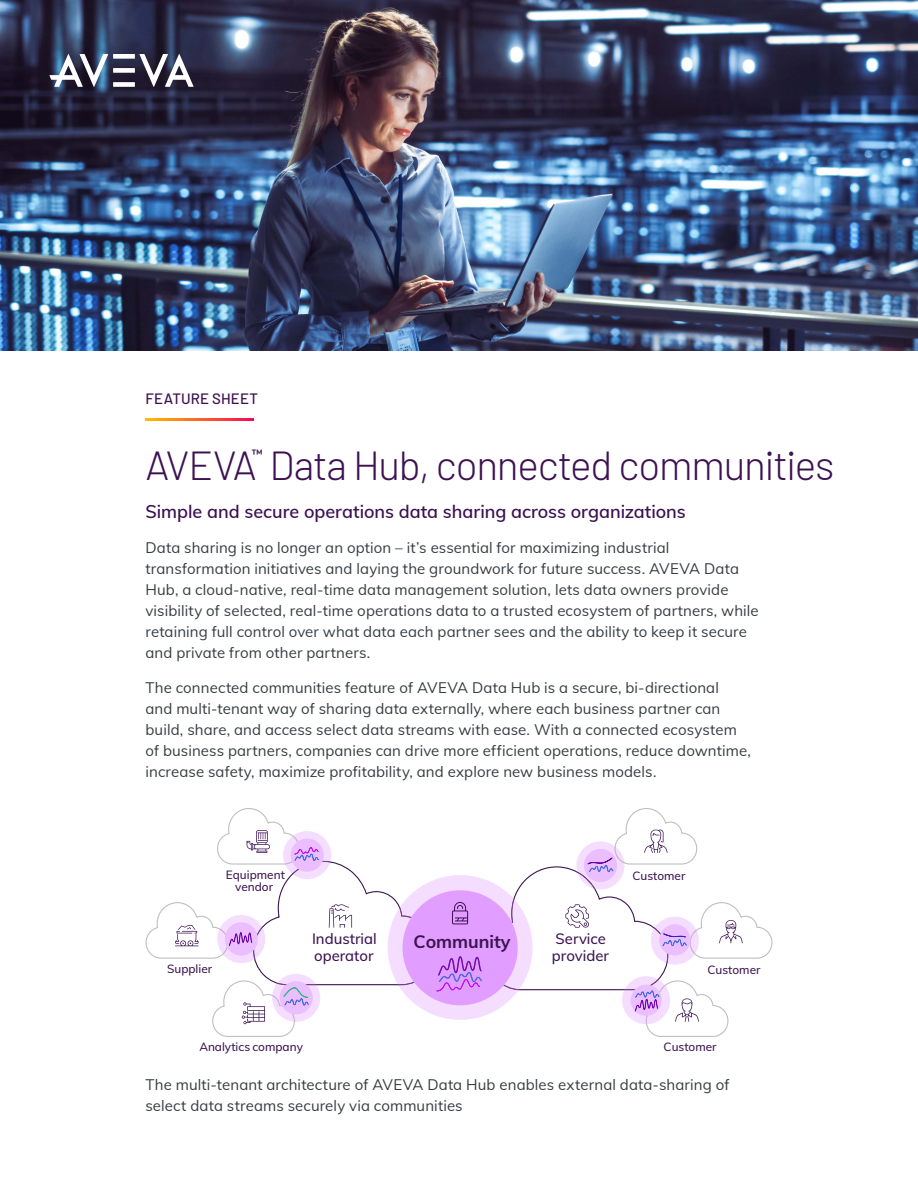
<style>
.page{position:relative;width:918px;height:1188px;background:#fff}
.page>*{position:absolute;margin:0;border:0;box-sizing:border-box;transform-origin:0 0}
.H1_Doc_Title{font:300 40.5px "Barlow";letter-spacing:-.03em;color:#3d1152}
.S1_Subheadlines_1{font:600 18px "Muli";letter-spacing:-.005em;color:#3d1152}
.t1{font:700 17.85px "Muli";color:#3c1451}
.Body_Copy{font:15px/21px "Muli";letter-spacing:.005em;color:#363d42}
.Doc_Content_Type{font:500 15px "Barlow";letter-spacing:.01em;color:#3d1152}
.t2{font:500 14.85px/16px "Muli";color:#3c1451}
.t3{font:500 11.85px/12.8px "Muli";color:#3c1451;text-align:center}
.H1_Doc_Title-2{font:600 11.85px "Muli";color:#3d1152}
</style>
<div class="page">
<img style="left:0;top:0;width:918px;height:351px">
<div style="left:113px;top:82px;width:22px;height:5px;background:#fff"></div>
<div style="left:113px;top:68px;width:22px;height:5px;background:#fff"></div>
<div style="left:113px;top:54px;width:22px;height:5px;background:#fff"></div>
<svg style="left:49px;top:54px;width:59px;height:33px"></svg>
<svg style="left:139px;top:54px;width:55px;height:33px"></svg>
<svg style="left:146px;top:419px;width:108px;height:1px"></svg>
<svg style="left:146px;top:808px;width:626px;height:229px"></svg>
<p class="Doc_Content_Type" style="left:146px;top:387px;width:114px">FEATURE SHEET</p>
<p class="H1_Doc_Title-2" style="left:252px;top:445px;width:13px">™</p>
<p class="H1_Doc_Title" style="left:146px;top:436px;width:691px">AVEVA Data Hub, connected communities</p>
<p class="S1_Subheadlines_1" style="left:146px;top:499px;width:542px">Simple and secure operations data sharing across organizations</p>
<p class="Body_Copy" style="left:146px;top:537px;width:615px">Data sharing is no longer an option – it’s essential for maximizing industrial transformation initiatives and laying the groundwork for future success. AVEVA Data Hub, a cloud-native, real-time data management solution, lets data owners provide visibility of selected, real-time operations data to a trusted ecosystem of partners, while retaining full control over what data each partner sees and the ability to keep it secure and private from other partners.</p>
<p class="Body_Copy" style="left:146px;top:676px;width:607px">The connected communities feature of AVEVA Data Hub is a secure, bi-directional<br>and multi-tenant way of sharing data externally, where each business partner can build, share, and access select data streams with ease. With a connected ecosystem of business partners, companies can drive more efficient operations, reduce downtime, increase safety, maximize profitability, and explore new business models.</p>
<p class="t3" style="left:226px;top:867px;width:61px">Equipment vendor</p>
<p class="t3" style="left:632px;top:869px;width:54px">Customer</p>
<p class="t3" style="left:167px;top:962px;width:47px">Supplier</p>
<p class="t2" style="left:312px;top:930px;width:66px">Industrial operator</p>
<p class="t1" style="left:414px;top:928px;width:98px">Community</p>
<p class="t2" style="left:552px;top:930px;width:59px">Service provider</p>
<p class="t3" style="left:708px;top:963px;width:54px">Customer</p>
<p class="t3" style="left:199px;top:1040px;width:105px">Analytics company</p>
<p class="t3" style="left:664px;top:1040px;width:54px">Customer</p>
<p class="Body_Copy" style="left:146px;top:1074px;width:585px">The multi-tenant architecture of AVEVA Data Hub enables external data-sharing of select data streams securely via communities</p>
</div>
